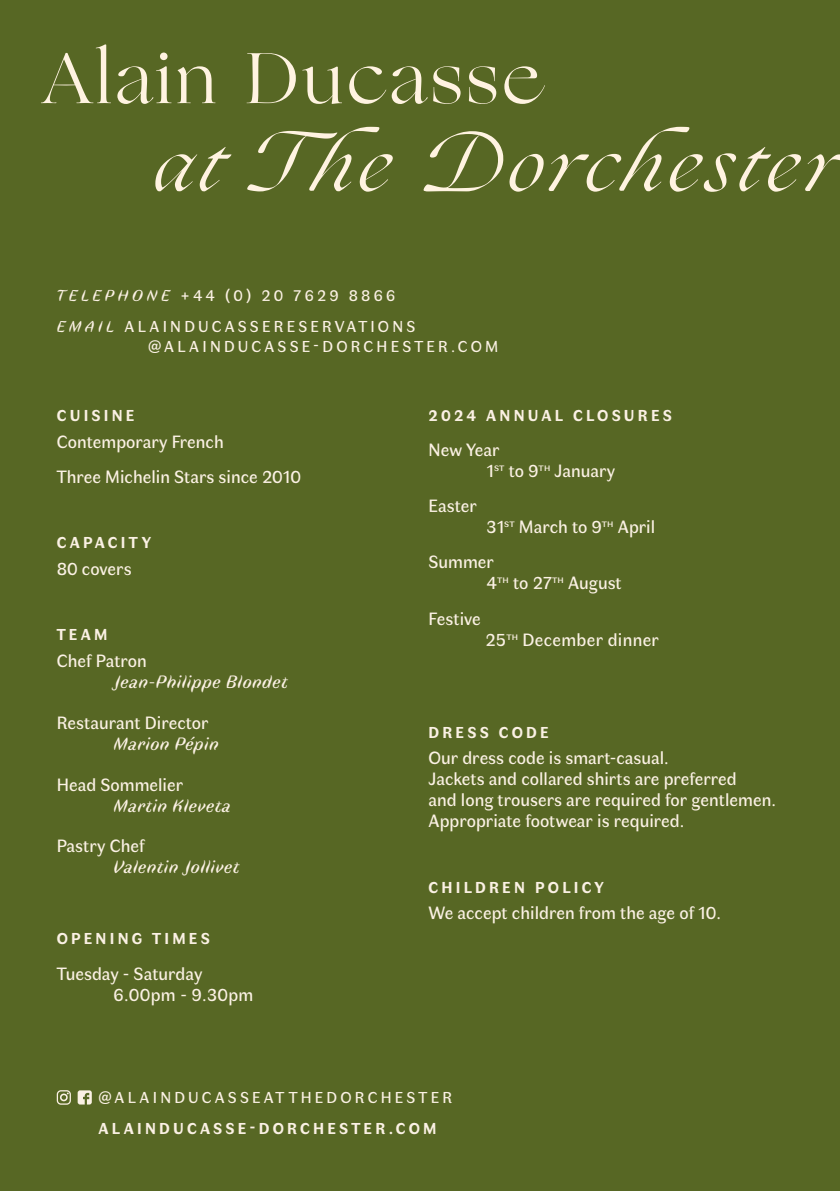
<style>
.page{position:relative;width:840px;height:1191px;background:#fff}
.page>*{position:absolute;margin:0;border:0;box-sizing:border-box;transform-origin:0 0}
.t1{font:18px/21px "Faune Text";color:#fbf1e4}
.t2{font:italic 18px "Faune Text";letter-spacing:.015em;color:#fbf1e4}
.t3{font:16px/31.4px "Faune Text";letter-spacing:.2em;color:#fbf1e4}
.t4{font:700 16px "Faune Text";letter-spacing:.2em;color:#fbf1e4}
.s1{font-style:italic}
</style>
<div class="page">
<div style="left:0;top:0;width:839px;height:1191px;background:#576724"></div>
<svg style="left:78px;top:1090px;width:14px;height:14px"></svg>
<div style="left:57px;top:1090px;width:14px;height:14px;border:1px solid #fbf1e4;border-radius:4px"></div>
<div style="left:60px;top:1093px;width:8px;height:8px;border:2px solid #fbf1e4;border-radius:50%"></div>
<svg style="left:155px;top:127px;width:684px;height:65px"></svg>
<svg style="left:41px;top:44px;width:503px;height:60px"></svg>
<p class="t3" style="left:57px;top:279px;width:360px"><span class="s1">TELEPHONE</span> +44 (0) 20 7629 8866<br><span class="s1">EMAIL</span> ALAINDUCASSERESERVATIONS</p>
<p class="t3" style="left:148px;top:330px;width:351px">@ALAINDUCASSE-DORCHESTER.COM</p>
<p class="t4" style="left:57px;top:404px;width:79px">CUISINE</p>
<p class="t1" style="left:57px;top:423px;width:245px;line-height:35.2px">Contemporary French<br>Three Michelin Stars since 2010</p>
<p class="t4" style="left:57px;top:531px;width:96px">CAPACITY</p>
<p class="t1" style="left:57px;top:557px;width:76px">80 covers</p>
<p class="t4" style="left:57px;top:623px;width:52px">TEAM</p>
<p class="t1" style="left:57px;top:649px;width:92px">Chef Patron</p>
<p class="t2" style="left:113px;top:669px;width:176px">Jean-Philippe Blondet</p>
<p class="t1" style="left:57px;top:711px;width:153px">Restaurant Director</p>
<p class="t2" style="left:113px;top:731px;width:107px">Marion Pépin</p>
<p class="t1" style="left:57px;top:773px;width:128px">Head Sommelier</p>
<p class="t2" style="left:113px;top:793px;width:119px">Martin Kleveta</p>
<p class="t1" style="left:57px;top:835px;width:89px">Pastry Chef</p>
<p class="t2" style="left:113px;top:855px;width:128px">Valentin Jollivet</p>
<p class="t4" style="left:57px;top:928px;width:154px">OPENING TIMES</p>
<p class="t1" style="left:113px;top:962px;width:141px;text-indent:-57px">Tuesday - Saturday<br>6.00pm - 9.30pm</p>
<p class="t4" style="left:428px;top:404px;width:245px">2024 ANNUAL CLOSURES</p>
<p class="t1" style="left:486px;top:439px;width:130px;text-indent:-58px">New Year<br>1<sup>st</sup> to 9<sup>th</sup> January</p>
<p class="t1" style="left:428px;top:495px;width:50px">Easter</p>
<p class="t1" style="left:428px;top:509px;width:228px;line-height:35.2px;text-indent:58px">31<sup>st</sup> March to 9<sup>th</sup> April<br>Summer</p>
<p class="t1" style="left:486px;top:572px;width:137px">4<sup>th</sup> to 27<sup>th</sup> August</p>
<p class="t1" style="left:428px;top:607px;width:54px">Festive</p>
<p class="t1" style="left:485px;top:628px;width:175px">25<sup>th</sup> December dinner</p>
<p class="t4" style="left:428px;top:721px;width:122px">DRESS CODE</p>
<p class="t1" style="left:428px;top:747px;width:348px">Our dress code is smart-casual.<br>Jackets and collared shirts are preferred<br>and long trousers are required for gentlemen.<br>Appropriate footwear is required.</p>
<p class="t4" style="left:428px;top:876px;width:176px">CHILDREN POLICY</p>
<p class="t1" style="left:428px;top:902px;width:294px">We accept children from the age of 10.</p>
<p class="t3" style="left:98px;top:1081px;width:355px">@ALAINDUCASSEATTHEDORCHESTER</p>
<p class="t4" style="left:98px;top:1117px;width:339px">ALAINDUCASSE-DORCHESTER.COM</p>
</div>
